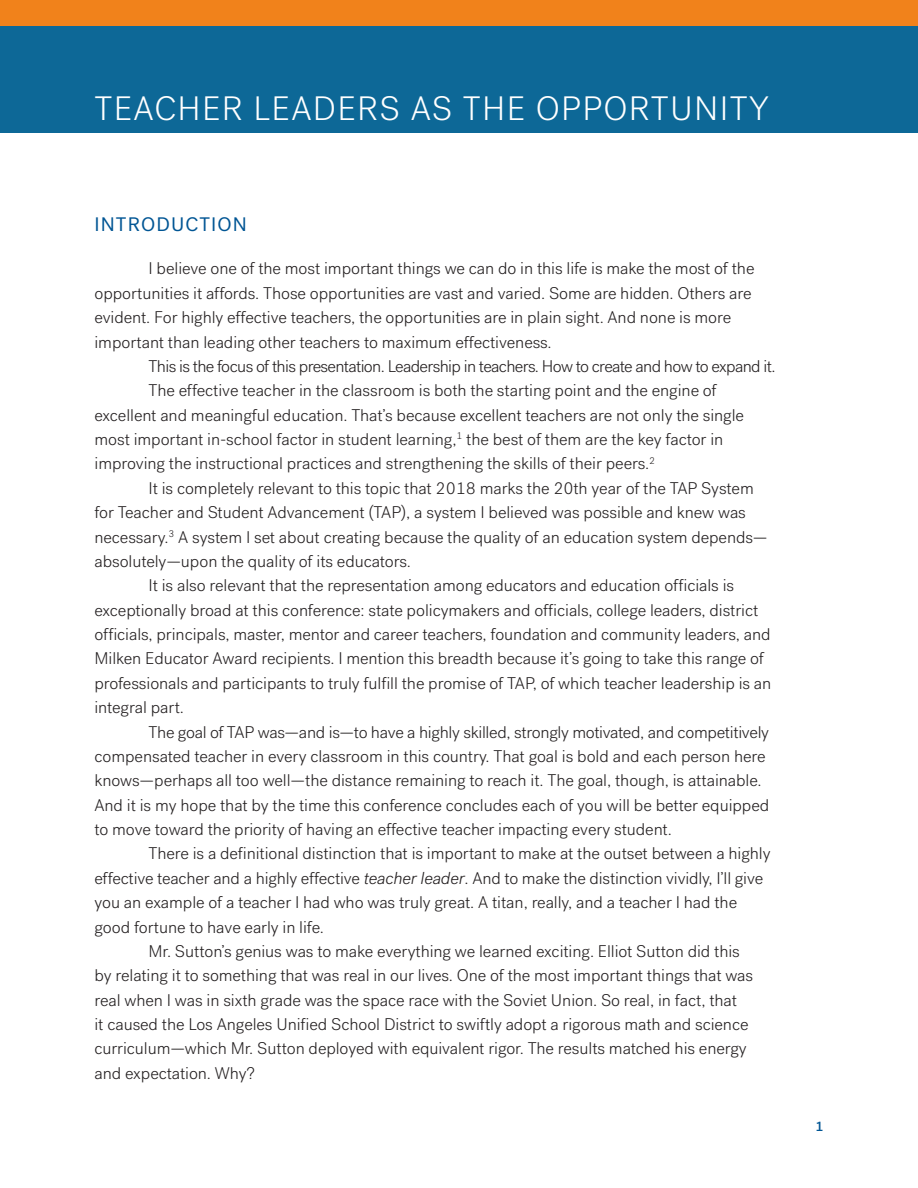
<style>
.page{position:relative;width:918px;height:1188px;background:#fff}
.page>*{position:absolute;margin:0;border:0;box-sizing:border-box;transform-origin:0 0}
.t1{font:300 33.75px "Post Grotesk";letter-spacing:.04em;color:#fff}
.t2{font:19.5px "Post Grotesk";letter-spacing:.055em;color:#005594}
.t3{font:300 16.8px/24.3px "Post Grotesk";letter-spacing:-.005em;color:#231f20}
.t4{font:300 16.8px "Post Grotesk";letter-spacing:-.035em;color:#231f20}
.t5{font:500 13.5px "Post Grotesk";color:#005594}
.s1{font-style:italic;font-size:17.25px}
</style>
<div class="page">
<div style="left:0;top:0;width:918px;height:132px;background:#0d6897"></div>
<div style="left:0;top:0;width:918px;height:25px;background:#f1821b"></div>
<h1 class="t1" style="left:94px;top:90px;width:676px">TEACHER LEADERS AS THE OPPORTUNITY</h1>
<p class="t2" style="left:94px;top:213px;width:154px">INTRODUCTION</p>
<p class="t3" style="left:94px;top:257px;width:661px;text-indent:54px">I believe one of the most important things we can do in this life is make the most of the opportunities it affords. Those opportunities are vast and varied. Some are hidden. Others are evident. For highly effective teachers, the opportunities are in plain sight. And none is more important than leading other teachers to maximum effectiveness.</p>
<p class="t4" style="left:148px;top:357px;width:629px">This is the focus of this presentation. Leadership in teachers. How to create and how to expand it.</p>
<p class="t3" style="left:148px;top:379px;width:570px">The effective teacher in the classroom is both the starting point and the engine of</p>
<p class="t3" style="left:94px;top:403px;width:651px">excellent and meaningful education. That’s because excellent teachers are not only the single</p>
<p class="t3" style="left:94px;top:427px;width:630px">most important in-school factor in student learning,<sup>1</sup> the best of them are the key factor in</p>
<p class="t3" style="left:95px;top:452px;width:562px">improving the instructional practices and strengthening the skills of their peers.<sup>2</sup></p>
<p class="t3" style="left:149px;top:476px;width:607px">It is completely relevant to this topic that 2018 marks the 20th year of the TAP System</p>
<p class="t3" style="left:95px;top:500px;width:653px">for Teacher and Student Advancement (TAP), a system I believed was possible and knew was</p>
<p class="t3" style="left:95px;top:525px;width:675px">necessary.<sup>3</sup> A system I set about creating because the quality of an education system depends—</p>
<p class="t3" style="left:94px;top:549px;width:318px">absolutely—upon the quality of its educators.</p>
<p class="t3" style="left:148px;top:574px;width:587px">It is also relevant that the representation among educators and education officials is</p>
<p class="t3" style="left:94px;top:598px;width:665px">exceptionally broad at this conference: state policymakers and officials, college leaders, district</p>
<p class="t3" style="left:94px;top:622px;width:678px">officials, principals, master, mentor and career teachers, foundation and community leaders, and</p>
<p class="t3" style="left:94px;top:647px;width:671px">Milken Educator Award recipients. I mention this breadth because it’s going to take this range of</p>
<p class="t3" style="left:94px;top:671px;width:678px">professionals and participants to truly fulfill the promise of TAP, of which teacher leadership is an</p>
<p class="t3" style="left:94px;top:695px;width:91px">integral part.</p>
<p class="t3" style="left:148px;top:720px;width:622px">The goal of TAP was—and is—to have a highly skilled, strongly motivated, and competitively</p>
<p class="t3" style="left:94px;top:744px;width:673px">compensated teacher in every classroom in this country. That goal is bold and each person here</p>
<p class="t3" style="left:94px;top:769px;width:669px">knows—perhaps all too well—the distance remaining to reach it. The goal, though, is attainable.</p>
<p class="t3" style="left:94px;top:793px;width:676px">And it is my hope that by the time this conference concludes each of you will be better equipped</p>
<p class="t3" style="left:94px;top:817px;width:579px">to move toward the priority of having an effective teacher impacting every student.</p>
<p class="t3" style="left:148px;top:842px;width:624px">There is a definitional distinction that is important to make at the outset between a highly</p>
<p class="t3" style="left:94px;top:866px;width:670px">effective teacher and a highly effective <span class="s1">teacher leader</span>. And to make the distinction vividly, I’ll give</p>
<p class="t3" style="left:94px;top:890px;width:644px">you an example of a teacher I had who was truly great. A titan, really, and a teacher I had the</p>
<p class="t3" style="left:94px;top:915px;width:231px">good fortune to have early in life.</p>
<p class="t3" style="left:148px;top:939px;width:593px">Mr. Sutton’s genius was to make everything we learned exciting. Elliot Sutton did this</p>
<p class="t3" style="left:94px;top:964px;width:660px">by relating it to something that was real in our lives. One of the most important things that was</p>
<p class="t3" style="left:94px;top:988px;width:644px">real when I was in sixth grade was the space race with the Soviet Union. So real, in fact, that</p>
<p class="t3" style="left:94px;top:1012px;width:656px">it caused the Los Angeles Unified School District to swiftly adopt a rigorous math and science</p>
<p class="t3" style="left:94px;top:1037px;width:654px">curriculum—which Mr. Sutton deployed with equivalent rigor. The results matched his energy</p>
<p class="t3" style="left:94px;top:1061px;width:162px">and expectation. Why?</p>
<p class="t5" style="left:815px;top:1119px;width:10px">1</p>
</div>
